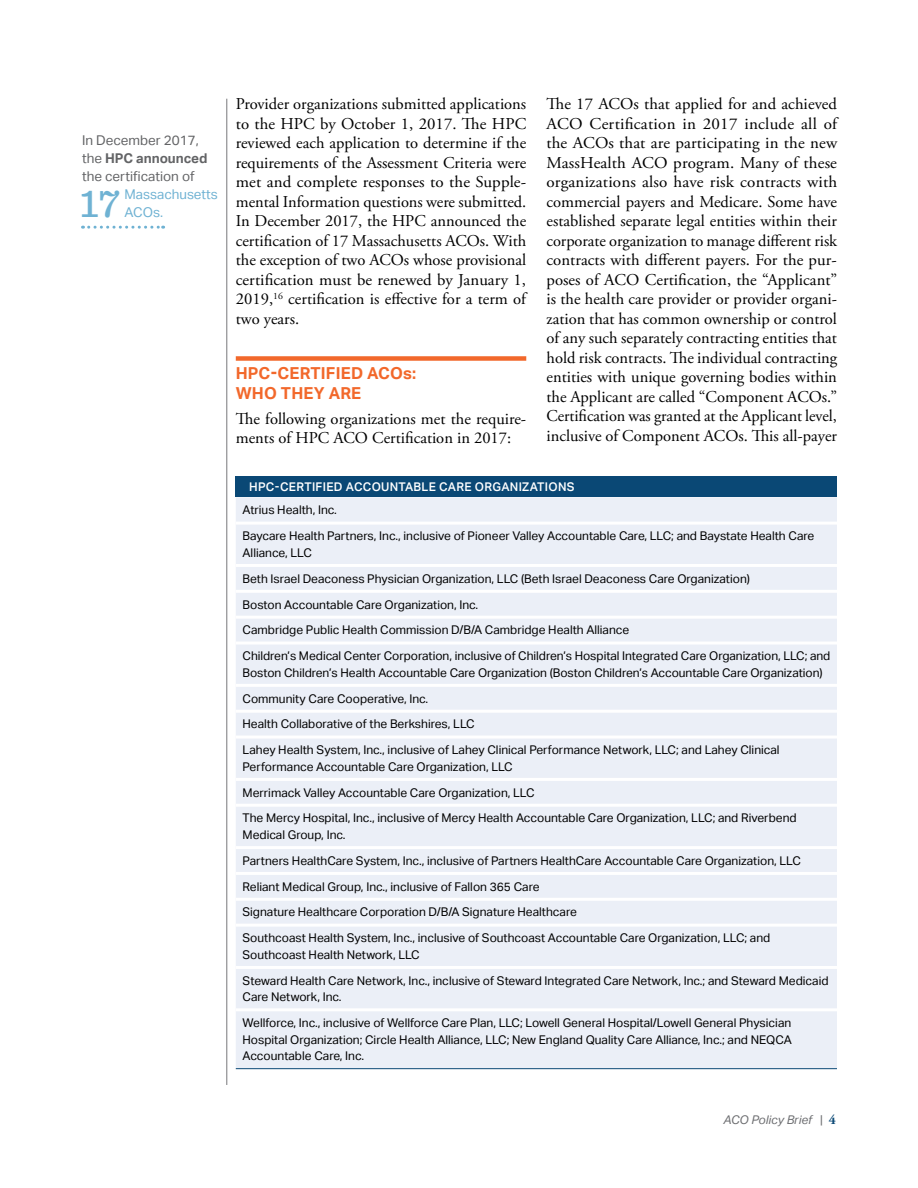
<style>
.page{position:relative;width:918px;height:1188px;background:#fff}
.page>*{position:absolute;margin:0;border:0;box-sizing:border-box;transform-origin:0 0}
.t1{font:500 40.8px "Sentinel";color:#6fb2d3}
.t2{font:16.5px/19.5px "Adobe Garamond Pro";color:#000;text-align:justify}
.t3{font:700 16.5px/19.8px "Aktiv Grotesk";letter-spacing:.01em;color:#f2682b}
.t4{font:13.5px/18px "Aktiv Grotesk";color:#636466}
.t5{font:13.5px/18px "Aktiv Grotesk";color:#6fb2d3}
.t6{font:12px/25.8px "Aktiv Grotesk";color:#000}
.t7{font:500 12px "Aktiv Grotesk";letter-spacing:.025em;color:#fff}
.t8{font:italic 12px "Aktiv Grotesk";color:#6d6e71}
.s1{font-weight:700}
.s2{font-style:normal}
.s3{font-family:"Adobe Garamond Pro";font-weight:700;font-style:normal;font-size:13.5px;color:#0a4875}
</style>
<div class="page">
<hr style="left:226px;top:99px;width:1px;height:986px;background:#77787b">
<div style="left:236px;top:356px;width:290px;height:5px;background:#f2682b"></div>
<svg style="left:89px;top:226px;width:75px;height:3px"></svg>
<div style="left:236px;top:477px;width:601px;height:20px;background:#0a4875"></div>
<div style="left:236px;top:497px;width:601px;height:571px;background:#ebeff7"></div>
<hr style="left:236px;top:1068px;width:601px;height:1px;background:#0a4875">
<hr style="left:236px;top:522px;width:601px;height:3px;background:#fff">
<hr style="left:236px;top:564px;width:601px;height:3px;background:#fff">
<hr style="left:236px;top:590px;width:601px;height:3px;background:#fff">
<hr style="left:236px;top:616px;width:601px;height:3px;background:#fff">
<hr style="left:236px;top:642px;width:601px;height:3px;background:#fff">
<hr style="left:236px;top:684px;width:601px;height:3px;background:#fff">
<hr style="left:236px;top:710px;width:601px;height:3px;background:#fff">
<hr style="left:236px;top:736px;width:601px;height:3px;background:#fff">
<hr style="left:236px;top:778px;width:601px;height:3px;background:#fff">
<hr style="left:236px;top:804px;width:601px;height:3px;background:#fff">
<hr style="left:236px;top:846px;width:601px;height:3px;background:#fff">
<hr style="left:236px;top:872px;width:601px;height:3px;background:#fff">
<hr style="left:236px;top:898px;width:601px;height:3px;background:#fff">
<hr style="left:236px;top:924px;width:601px;height:3px;background:#fff">
<hr style="left:236px;top:966px;width:601px;height:3px;background:#fff">
<hr style="left:236px;top:1008px;width:601px;height:3px;background:#fff">
<p class="t4" style="left:82px;top:132px;width:127px">In December 2017, the <span class="s1">HPC announced </span>the certification of</p>
<h1 class="t1" style="left:80px;top:173px;width:42px">17</h1>
<p class="t5" style="left:125px;top:186px;width:95px">Massachusetts<br>ACOs.</p>
<p class="t2" style="left:236px;top:95px;width:292px">Provider organizations submitted applications to the HPC by October 1, 2017. The HPC reviewed each application to determine if the requirements of the Assessment Criteria were met and complete responses to the Supple&shy;mental Information questions were submitted.<br>In December 2017, the HPC announced the certification of 17 Massachusetts ACOs. With the exception of two ACOs whose provisional certification must be renewed by January 1, 2019,<sup>16</sup> certification is effective for a term of two years.</p>
<h2 class="t3" style="left:236px;top:363px;width:182px">HPC-CERTIFIED ACOs:<br>WHO THEY ARE</h2>
<h2 class="t2" style="left:236px;top:409px;width:292px">The following organizations met the require&shy;ments of HPC ACO Certification in 2017:</h2>
<p class="t2" style="left:547px;top:95px;width:292px">The 17 ACOs that applied for and achieved ACO Certification in 2017 include all of the ACOs that are participating in the new MassHealth ACO program. Many of these organizations also have risk contracts with commercial payers and Medicare. Some have established separate legal entities within their corporate organization to manage different risk contracts with different payers. For the pur&shy;poses of ACO Certification, the “Applicant” is the health care provider or provider organi&shy;zation that has common ownership or control of any such separately contracting entities that hold risk contracts. The individual contracting entities with unique governing bodies within the Applicant are called “Component ACOs.” Certification was granted at the Applicant level, inclusive of Component ACOs. This all-payer</p>
<p class="t7" style="left:249px;top:480px;width:327px">HPC-CERTIFIED ACCOUNTABLE CARE ORGANIZATIONS</p>
<p class="t6" style="left:243px;top:497px;width:573px">Atrius Health, Inc.<br>Baycare Health Partners, Inc., inclusive of Pioneer Valley Accountable Care, LLC; and Baystate Health Care</p>
<p class="t6" style="left:243px;top:540px;width:589px">Alliance, LLC<br>Beth Israel Deaconess Physician Organization, LLC (Beth Israel Deaconess Care Organization)<br>Boston Accountable Care Organization, Inc.<br>Cambridge Public Health Commission D/B/A Cambridge Health Alliance<br>Children’s Medical Center Corporation, inclusive of Children’s Hospital Integrated Care Organization, LLC; and</p>
<p class="t6" style="left:243px;top:660px;width:582px">Boston Children’s Health Accountable Care Organization (Boston Children’s Accountable Care Organization)<br>Community Care Cooperative, Inc.<br>Health Collaborative of the Berkshires, LLC<br>Lahey Health System, Inc., inclusive of Lahey Clinical Performance Network, LLC; and Lahey Clinical</p>
<p class="t6" style="left:243px;top:754px;width:556px">Performance Accountable Care Organization, LLC<br>Merrimack Valley Accountable Care Organization, LLC<br>The Mercy Hospital, Inc., inclusive of Mercy Health Accountable Care Organization, LLC; and Riverbend</p>
<p class="t6" style="left:243px;top:822px;width:560px">Medical Group, Inc.<br>Partners HealthCare System, Inc., inclusive of Partners HealthCare Accountable Care Organization, LLC Reliant Medical Group, Inc., inclusive of Fallon 365 Care<br>Signature Healthcare Corporation D/B/A Signature Healthcare<br>Southcoast Health System, Inc., inclusive of Southcoast Accountable Care Organization, LLC; and</p>
<p class="t6" style="left:243px;top:942px;width:587px">Southcoast Health Network, LLC<br>Steward Health Care Network, Inc., inclusive of Steward Integrated Care Network, Inc.; and Steward Medicaid</p>
<p class="t6" style="left:243px;top:984px;width:550px">Care Network, Inc.<br>Wellforce, Inc., inclusive of Wellforce Care Plan, LLC; Lowell General Hospital/Lowell General Physician</p>
<p class="t6" style="left:243px;top:1031px;width:551px;line-height:16.5px">Hospital Organization; Circle Health Alliance, LLC; New England Quality Care Alliance, Inc.; and NEQCA<br>Accountable Care, Inc.</p>
<p class="t8" style="left:724px;top:1113px;width:114px">ACO Policy Brief <span class="s2">|</span> <span class="s3">4</span></p>
</div>
